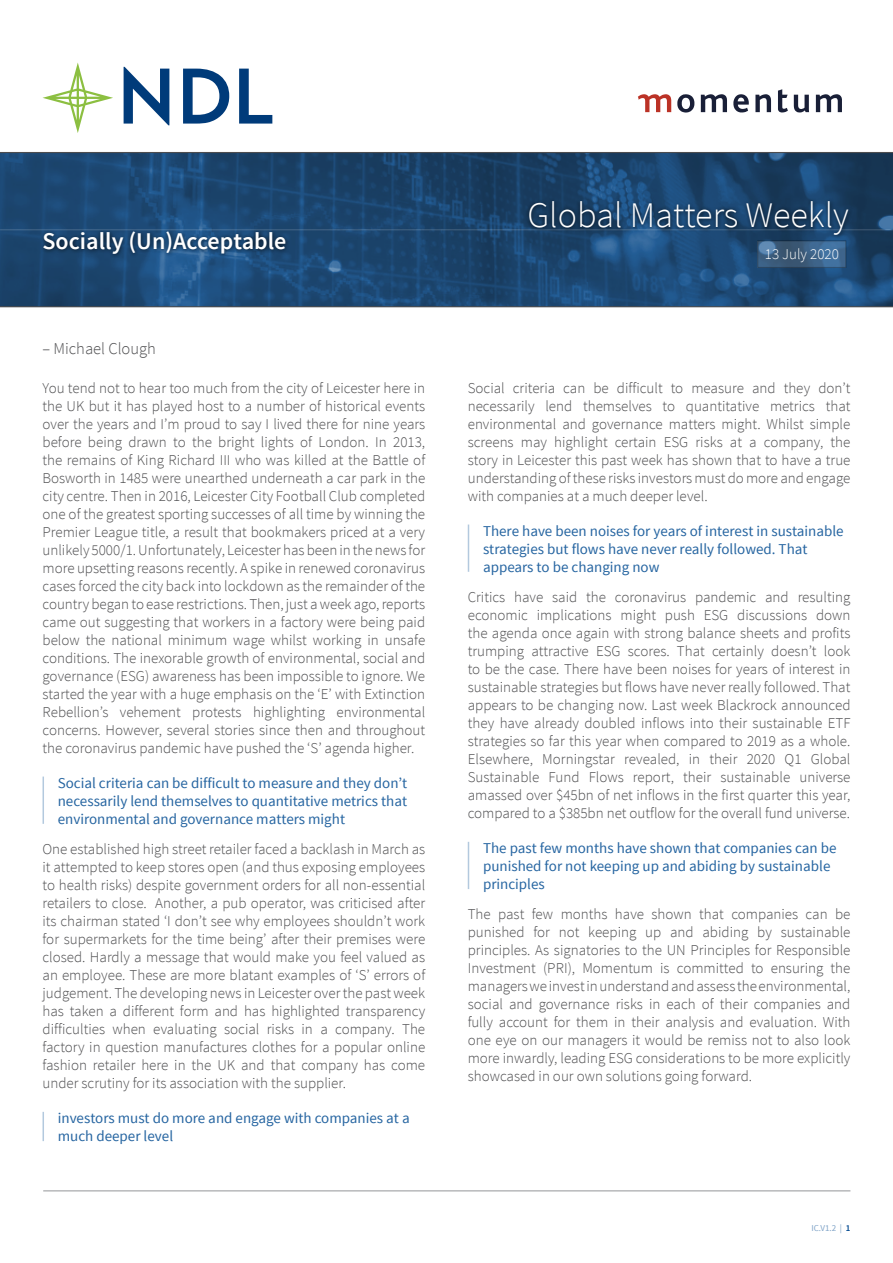
<style>
.page{position:relative;width:893px;height:1263px;background:#fff}
.page>*{position:absolute;margin:0;border:0;box-sizing:border-box;transform-origin:0 0}
.t1{font:300 36px "Source Sans Pro";color:#fff}
.t2{font:600 24px "Source Sans Pro";color:#fff}
.t3{font:300 16.5px "Source Sans Pro";color:#4d4d4f}
.t4{font:300 15px/18px "Source Sans Pro";color:#4d4d4f;text-align:justify}
.t5{font:15px/18px "Source Sans Pro";color:#2665a1}
.t6{font:300 15px "Source Sans Pro";color:#fff}
.t7{font:9px "Source Sans Pro";color:#80a4c8}
.s1{font-size:16.2px}
.s2{font-weight:600;color:#004990}
</style>
<div class="page">
<svg style="left:0;top:153px;width:893px;height:153px;background:#1c4670"></svg>
<hr style="left:0;top:306px;width:893px;height:1px;background:#4d4d4f">
<hr style="left:0;top:152px;width:893px;height:1px;background:#4d4d4f">
<hr style="left:0;top:230px;width:893px;height:1px;background:#fff">
<svg style="left:638px;top:94px;width:33px;height:18px"></svg>
<svg style="left:701px;top:94px;width:26px;height:18px"></svg>
<svg style="left:733px;top:94px;width:16px;height:18px"></svg>
<svg style="left:755px;top:94px;width:16px;height:18px"></svg>
<svg style="left:778px;top:89px;width:10px;height:23px"></svg>
<svg style="left:794px;top:95px;width:15px;height:17px"></svg>
<svg style="left:816px;top:94px;width:26px;height:18px"></svg>
<svg style="left:677px;top:94px;width:17px;height:19px"></svg>
<svg style="left:43px;top:63px;width:70px;height:70px"></svg>
<svg style="left:124px;top:67px;width:45px;height:58px"></svg>
<svg style="left:183px;top:69px;width:46px;height:55px"></svg>
<svg style="left:239px;top:69px;width:33px;height:55px"></svg>
<div style="left:525px;top:197px;width:328px;height:43px;background:#000;opacity:.75"></div>
<div style="left:40px;top:228px;width:250px;height:31px;background:#000;opacity:.75"></div>
<svg style="left:760px;top:243px;width:84px;height:23px;background:#3f6488"></svg>
<hr style="left:43px;top:1190px;width:807px;height:1px;background:#939598">
<hr style="left:43px;top:776px;width:1px;height:48px;background:#b3c9de">
<svg style="left:43px;top:1112px;width:1px;height:29px"></svg>
<hr style="left:468px;top:524px;width:1px;height:48px;background:#b3c9de">
<hr style="left:468px;top:842px;width:1px;height:47px;background:#b3c9de">
<h2 class="t2" style="left:43px;top:226px;width:245px">Socially (Un)Acceptable</h2>
<p class="t3" style="left:43px;top:338px;width:115px"><span class="s1">–</span> Michael Clough</p>
<p class="t4" style="left:43px;top:379px;width:384px">You tend not to hear too much from the city of Leicester here in the UK but it has played host to a number of historical events over the years and I’m proud to say I lived there for nine years before being drawn to the bright lights of London. In 2013, the remains of King Richard III who was killed at the Battle of Bosworth in 1485 were unearthed underneath a car park in the city centre. Then in 2016, Leicester City Football Club completed one of the greatest sporting successes of all time by winning the Premier League title, a result that bookmakers priced at a very unlikely 5000/1. Unfortunately, Leicester has been in the news for more upsetting reasons recently. A spike in renewed coronavirus cases forced the city back into lockdown as the remainder of the country began to ease restrictions. Then, just a week ago, reports came out suggesting that workers in a factory were being paid below the national minimum wage whilst working in unsafe conditions. The inexorable growth of environmental, social and governance (ESG) awareness has been impossible to ignore. We started the year with a huge emphasis on the ‘E’ with Extinction Rebellion’s vehement protests highlighting environmental concerns. However, several stories since then and throughout the coronavirus pandemic have pushed the ‘S’ agenda higher.</p>
<p class="t5" style="left:58px;top:774px;width:351px;text-align:justify">Social criteria can be difficult to measure and they don’t necessarily lend themselves to quantitative metrics that environmental and governance matters might</p>
<p class="t4" style="left:43px;top:840px;width:384px">One established high street retailer faced a backlash in March as it attempted to keep stores open (and thus exposing employees to health risks) despite government orders for all non-essential retailers to close. Another, a pub operator, was criticised after its chairman stated ‘I don’t see why employees shouldn’t work for supermarkets for the time being’ after their premises were closed. Hardly a message that would make you feel valued as an employee. These are more blatant examples of ‘S’ errors of judgement. The developing news in Leicester over the past week has taken a different form and has highlighted transparency difficulties when evaluating social risks in a company. The factory in question manufactures clothes for a popular online fashion retailer here in the UK and that company has come under scrutiny for its association with the supplier.</p>
<p class="t5" style="left:58px;top:1109px;width:353px">investors must do more and engage with companies at a much deeper level</p>
<h1 class="t1" style="left:527px;top:194px;width:323px">Global Matters Weekly</h1>
<p class="t6" style="left:765px;top:245px;width:76px">13 July 2020</p>
<p class="t4" style="left:468px;top:379px;width:384px">Social criteria can be difficult to measure and they don’t necessarily lend themselves to quantitative metrics that environmental and governance matters might. Whilst simple screens may highlight certain ESG risks at a company, the story in Leicester this past week has shown that to have a true understanding of these risks investors must do more and engage with companies at a much deeper level.</p>
<p class="t5" style="left:483px;top:522px;width:362px">There have been noises for years of interest in sustainable strategies but flows have never really followed. That appears to be changing now</p>
<p class="t4" style="left:468px;top:588px;width:384px">Critics have said the coronavirus pandemic and resulting economic implications might push ESG discussions down the agenda once again with strong balance sheets and profits trumping attractive ESG scores. That certainly doesn’t look to be the case. There have been noises for years of interest in sustainable strategies but flows have never really followed. That appears to be changing now. Last week Blackrock announced they have already doubled inflows into their sustainable ETF strategies so far this year when compared to 2019 as a whole.<br>Elsewhere, Morningstar revealed, in their 2020 Q1 Global Sustainable Fund Flows report, their sustainable universe amassed over $45bn of net inflows in the first quarter this year, compared to a $385bn net outflow for the overall fund universe.</p>
<p class="t5" style="left:483px;top:839px;width:355px">The past few months have shown that companies can be punished for not keeping up and abiding by sustainable principles</p>
<p class="t4" style="left:468px;top:905px;width:384px">The past few months have shown that companies can be punished for not keeping up and abiding by sustainable principles. As signatories to the UN Principles for Responsible Investment (PRI), Momentum is committed to ensuring the managers we invest in understand and assess the environmental, social and governance risks in each of their companies and fully account for them in their analysis and evaluation. With one eye on our managers it would be remiss not to also look more inwardly, leading ESG considerations to be more explicitly showcased in our own solutions going forward.</p>
<p class="t7" style="left:811px;top:1223px;width:41px">IC.V1.2 | <span class="s2">1</span></p>
</div>
